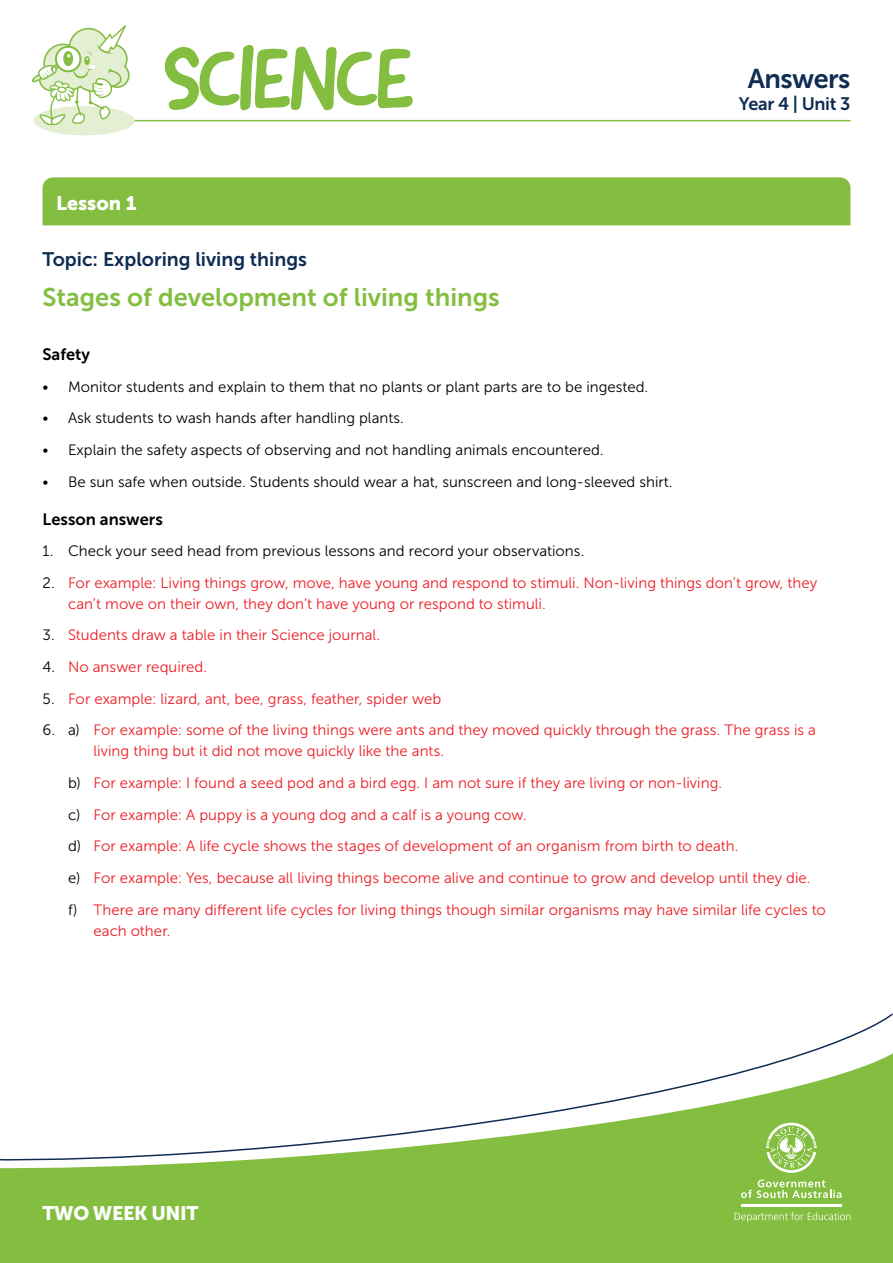
<style>
.page{position:relative;width:893px;height:1263px;background:#fff}
.page>*{position:absolute;margin:0;border:0;box-sizing:border-box;transform-origin:0 0}
.t1{font:90px "Good Dog New";letter-spacing:-.05em;color:#84be41}
.t2{font:27px "Museo Sans 700";letter-spacing:-.02em;color:#0f2d52}
.t3{font:25.5px "Museo Sans 700";color:#84be41}
.t4{font:19.5px "Museo Sans 700";color:#0f2d52}
.t5{font:19.5px "Museo Sans 900";letter-spacing:-.02em;color:#fff}
.t6{font:18px "Museo Sans 700";letter-spacing:-.02em;color:#0f2d52}
.t7{font:16.5px "Museo Sans 700";color:#000}
.t8{font:15px/31.7px "Museo Sans 300";color:#ed1d24}
.t9{font:15px "Museo Sans 300";color:#000}
.s1{color:#000}
</style>
<div class="page">
<div style="left:0;top:1162px;width:893px;height:101px;background:#84be41"></div>
<hr style="left:741px;top:1204px;width:100px;height:3px;background:#fff">
<svg style="left:741px;top:1180px;width:100px;height:18px;background:#a2cd6f"></svg>
<svg style="left:735px;top:1212px;width:115px;height:10px"></svg>
<svg style="left:766px;top:1162px;width:50px;height:11px"></svg>
<svg style="left:0;top:1013px;width:893px;height:149px"></svg>
<hr style="left:112px;top:120px;width:738px;height:1px;background:#84be41">
<div style="left:34px;top:106px;width:101px;height:29px;background:#e3eed3;border-radius:50%"></div>
<svg style="left:31px;top:25px;width:99px;height:100px"></svg>
<div style="left:43px;top:177px;width:807px;height:48px;background:#84be41"></div>
<h1 class="t1" style="left:162px;top:21px;width:255px">SCIENCE</h1>
<h3 class="t5" style="left:56px;top:192px;width:82px">Lesson 1</h3>
<h2 class="t2" style="left:748px;top:63px;width:104px">Answers</h2>
<p class="t6" style="left:739px;top:94px;width:113px">Year 4 | Unit 3</p>
<h3 class="t4" style="left:43px;top:248px;width:266px">Topic: Exploring living things</h3>
<h3 class="t3" style="left:43px;top:283px;width:459px">Stages of development of living things</h3>
<p class="t7" style="left:43px;top:345px;width:49px">Safety</p>
<p class="t9" style="left:43px;top:378px;width:607px">• Monitor students and explain to them that no plants or plant parts are to be ingested.</p>
<p class="t9" style="left:43px;top:410px;width:363px">• Ask students to wash hands after handling plants.</p>
<p class="t9" style="left:43px;top:442px;width:563px">• Explain the safety aspects of observing and not handling animals encountered.</p>
<p class="t9" style="left:43px;top:473px;width:632px">• Be sun safe when outside. Students should wear a hat, sunscreen and long-sleeved shirt.</p>
<p class="t7" style="left:43px;top:510px;width:122px">Lesson answers</p>
<p class="t9" style="left:43px;top:543px;width:543px">1. Check your seed head from previous lessons and record your observations.</p>
<p class="t8" style="left:68px;top:572px;width:751px;line-height:21px;text-indent:-26px"><span class="s1">2.</span> For example: Living things grow, move, have young and respond to stimuli. Non-living things don’t grow, they can’t move on their own, they don’t have young or respond to stimuli.</p>
<p class="t8" style="left:43px;top:620px;width:339px"><span class="s1">3.</span> Students draw a table in their Science journal.</p>
<p class="t8" style="left:43px;top:651px;width:166px"><span class="s1">4.</span> No answer required.</p>
<p class="t8" style="left:43px;top:683px;width:400px"><span class="s1">5.</span> For example: lizard, ant, bee, grass, feather, spider web</p>
<p class="t8" style="left:94px;top:720px;width:724px;line-height:21px;text-indent:-51px"><span class="s1">6. a)</span> For example: some of the living things were ants and they moved quickly through the grass. The grass is a living thing but it did not move quickly like the ants.</p>
<p class="t8" style="left:68px;top:767px;width:759px"><span class="s1">b)</span> For example: I found a seed pod and a bird egg. I am not sure if they are living or non-living.<br><span class="s1">c)</span> For example: A puppy is a young dog and a calf is a young cow.<br><span class="s1">d)</span> For example: A life cycle shows the stages of development of an organism from birth to death.<br><span class="s1">e)</span> For example: Yes, because all living things become alive and continue to grow and develop until they die.<br><span class="s1">f)</span> There are many different life cycles for living things though similar organisms may have similar life cycles to</p>
<p class="t8" style="left:94px;top:915px;width:78px">each other.</p>
<h3 class="t5" style="left:43px;top:1202px;width:157px">TWO WEEK UNIT</h3>
</div>
